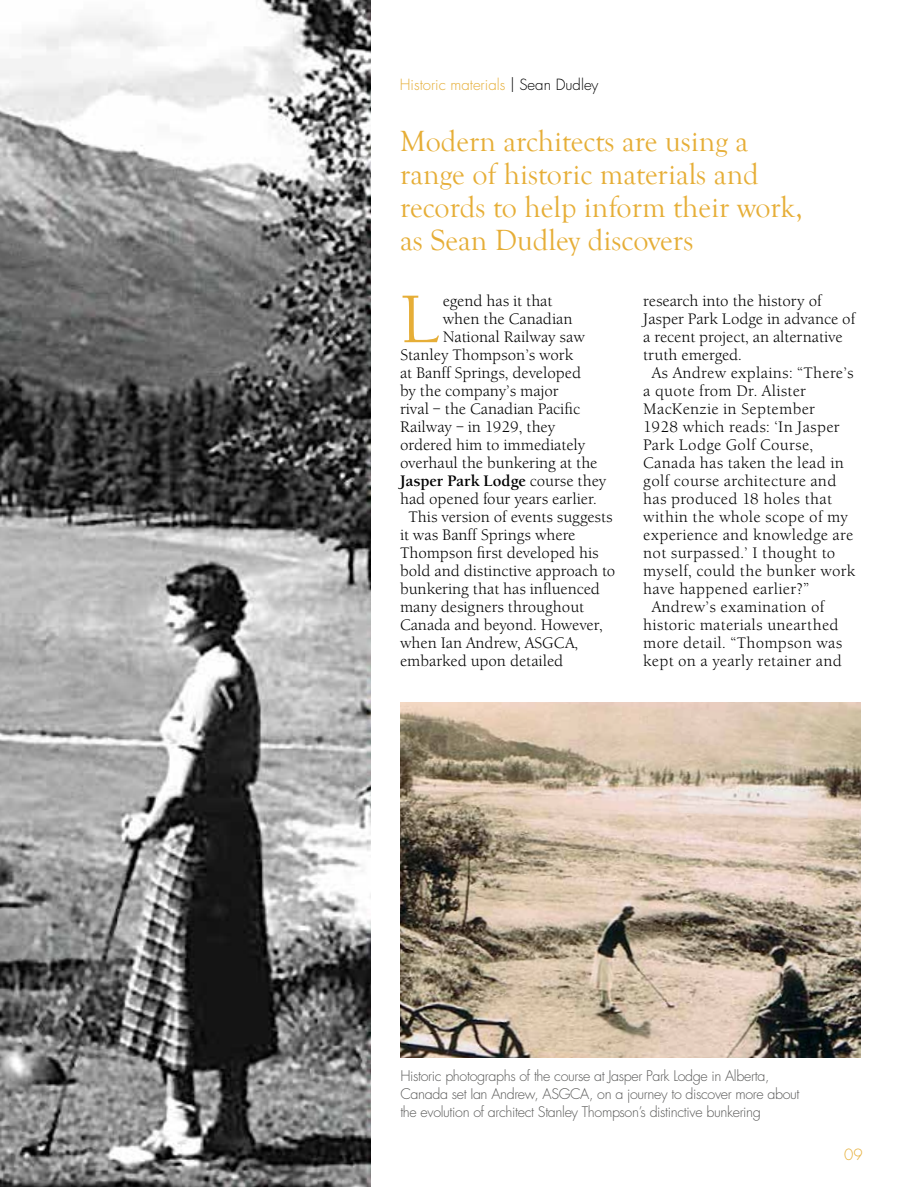
<style>
.page{position:relative;width:915px;height:1187px;background:#fff}
.page>*{position:absolute;margin:0;border:0;box-sizing:border-box;transform-origin:0 0}
.t1{font:69.75px "Berkeley Old ITC";color:#e6ae37}
.t2{font:30px/33px "Goudy Old Style T";color:#e6ae37}
.t3{font:15.75px "Berkeley Old ITC";color:#000}
.t4{font:15.75px "Berkeley Old ITC";letter-spacing:.02em;color:#000}
.t5{font:700 15.75px "Berkeley Old ITC";color:#000}
.t6{font:300 15px "Futura";color:#e6ae37}
.t7{font:300 14.25px/18px "Futura";letter-spacing:-.025em;color:#5a5a59}
.s1{font-size:18px;color:#000}
.s2{color:#000}
.s3{font-weight:400}
</style>
<div class="page">
<img style="left:0;top:0;width:370px;height:1186px">
<img style="left:400px;top:702px;width:460px;height:355px">
<p class="t6" style="left:399px;top:75px;width:200px">Historic materials <span class="s1">|</span> <span class="s2">Sean Dudley</span></p>
<h2 class="t2" style="left:400px;top:125px;width:404px">Modern architects are using a range of historic materials and records to help inform their work, as Sean Dudley discovers</h2>
<h1 class="t1" style="left:400px;top:279px;width:42px">L</h1>
<p class="t3" style="left:442px;top:292px;width:111px">egend has it that</p>
<p class="t3" style="left:442px;top:310px;width:131px">when the Canadian</p>
<p class="t3" style="left:442px;top:328px;width:144px">National Railway saw</p>
<p class="t3" style="left:400px;top:346px;width:175px">Stanley Thompson’s work</p>
<p class="t3" style="left:400px;top:364px;width:182px">at Banff Springs, developed</p>
<p class="t3" style="left:400px;top:382px;width:160px">by the company’s major</p>
<p class="t3" style="left:400px;top:400px;width:181px">rival – the Canadian Pacific</p>
<p class="t3" style="left:400px;top:418px;width:157px">Railway – in 1929, they</p>
<p class="t3" style="left:400px;top:436px;width:187px">ordered him to immediately</p>
<p class="t3" style="left:400px;top:454px;width:199px">overhaul the bunkering at the</p>
<p class="t5" style="left:400px;top:472px;width:208px">Jasper Park Lodge <span class="s3">course they</span></p>
<p class="t3" style="left:400px;top:490px;width:198px">had opened four years earlier.</p>
<p class="t3" style="left:408px;top:508px;width:205px">This version of events suggests</p>
<p class="t3" style="left:400px;top:526px;width:177px">it was Banff Springs where</p>
<p class="t3" style="left:400px;top:544px;width:200px">Thompson first developed his</p>
<p class="t3" style="left:400px;top:562px;width:216px">bold and distinctive approach to</p>
<p class="t3" style="left:400px;top:580px;width:201px">bunkering that has influenced</p>
<p class="t3" style="left:400px;top:598px;width:185px">many designers throughout</p>
<p class="t3" style="left:400px;top:616px;width:204px">Canada and beyond. However,</p>
<p class="t3" style="left:400px;top:634px;width:180px">when Ian Andrew, ASGCA,</p>
<p class="t3" style="left:400px;top:652px;width:165px">embarked upon detailed</p>
<p class="t3" style="left:643px;top:292px;width:180px">research into the history of</p>
<p class="t3" style="left:643px;top:310px;width:213px">Jasper Park Lodge in advance of</p>
<p class="t3" style="left:643px;top:328px;width:201px">a recent project, an alternative</p>
<p class="t3" style="left:643px;top:346px;width:100px">truth emerged.</p>
<p class="t4" style="left:651px;top:364px;width:203px">As Andrew explains: “There’s</p>
<p class="t4" style="left:643px;top:382px;width:164px">a quote from Dr. Alister</p>
<p class="t4" style="left:643px;top:400px;width:173px">MacKenzie in September</p>
<p class="t4" style="left:643px;top:418px;width:198px">1928 which reads: ‘In Jasper</p>
<p class="t4" style="left:643px;top:436px;width:171px">Park Lodge Golf Course,</p>
<p class="t4" style="left:643px;top:454px;width:202px">Canada has taken the lead in</p>
<p class="t4" style="left:643px;top:472px;width:194px">golf course architecture and</p>
<p class="t4" style="left:643px;top:490px;width:190px">has produced 18 holes that</p>
<p class="t4" style="left:643px;top:508px;width:206px">within the whole scope of my</p>
<p class="t4" style="left:643px;top:526px;width:211px">experience and knowledge are</p>
<p class="t4" style="left:643px;top:544px;width:193px">not surpassed.’ I thought to</p>
<p class="t4" style="left:643px;top:562px;width:214px">myself, could the bunker work</p>
<p class="t4" style="left:643px;top:580px;width:167px">have happened earlier?”</p>
<p class="t4" style="left:651px;top:598px;width:174px">Andrew’s examination of</p>
<p class="t4" style="left:643px;top:616px;width:197px">historic materials unearthed</p>
<p class="t4" style="left:643px;top:634px;width:200px">more detail. “Thompson was</p>
<p class="t4" style="left:643px;top:652px;width:200px">kept on a yearly retainer and</p>
<p class="t7" style="left:400px;top:1066px;width:400px">Historic photographs of the course at Jasper Park Lodge in Alberta,<br>Canada set Ian Andrew, ASGCA, on a journey to discover more about the evolution of architect Stanley Thompson’s distinctive bunkering</p>
<p class="t6" style="left:843px;top:1144px;width:20px">09</p>
</div>
